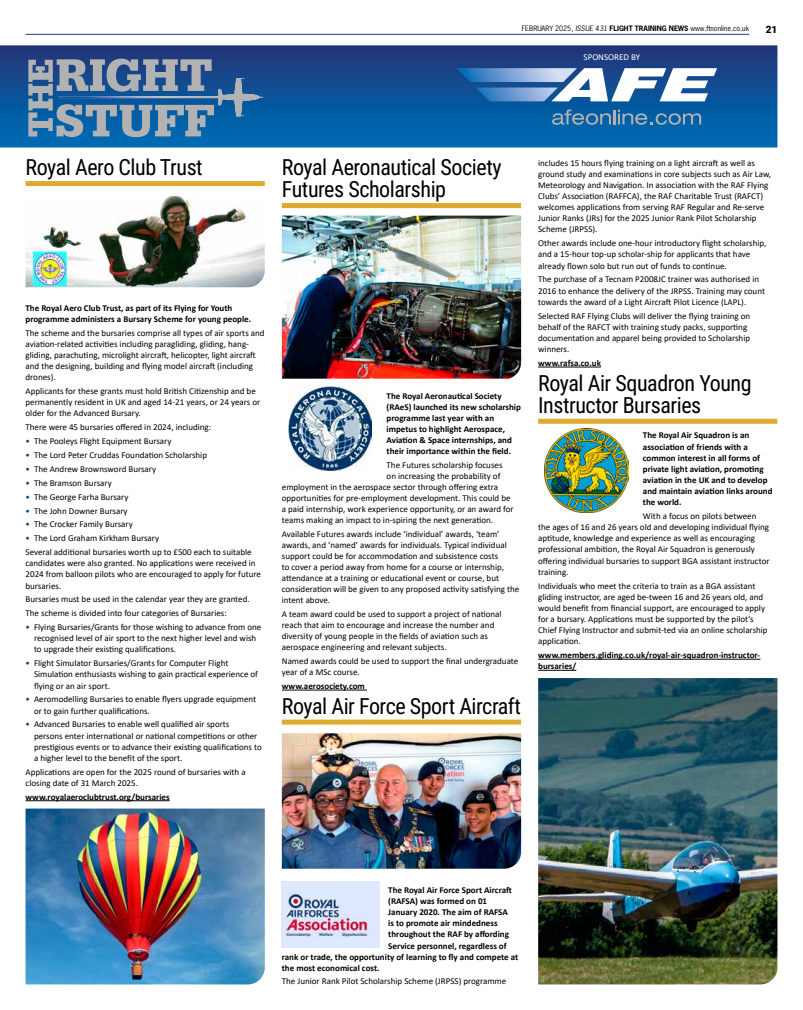
<style>
.page{position:relative;width:803px;height:1010px;background:#fff}
.page>*{position:absolute;margin:0;border:0;box-sizing:border-box;transform-origin:0 0}
.t1{font:22px/22px "Roboto Condensed";letter-spacing:-.02em;color:#000}
.t2{font:900 10px "Roboto";color:#000}
.t3{font:9px/11.1px "Calibri";color:#000}
.t4{font:700 9px/11.1px "Calibri";color:#000}
.t5{font:9px "Calibri";color:#fff}
.t6{font:7px "News Gothic Std";color:#000}
.s1{font-style:italic}
.s2{font-weight:700}
.s3{color:#004289}
</style>
<div class="page">
<hr style="left:26px;top:34px;width:722px;height:1px;background:#23378b">
<div style="left:26px;top:181px;width:239px;height:5px;background:#dea92c"></div>
<hr style="left:26px;top:800px;width:144px;height:1px;background:#000">
<div style="left:282px;top:203px;width:239px;height:5px;background:#dea92c"></div>
<hr style="left:282px;top:689px;width:85px;height:1px;background:#000">
<div style="left:282px;top:719px;width:239px;height:5px;background:#dea92c"></div>
<hr style="left:538px;top:366px;width:62px;height:1px;background:#000">
<div style="left:538px;top:418px;width:239px;height:5px;background:#dea92c"></div>
<hr style="left:538px;top:658px;width:222px;height:1px;background:#000">
<hr style="left:538px;top:669px;width:38px;height:1px;background:#000">
<svg style="left:0;top:45px;width:777px;height:102px;background:#0e5297"></svg>
<svg style="left:552px;top:109px;width:148px;height:16px;background:#3376a8"></svg>
<svg style="left:456px;top:68px;width:260px;height:33px"></svg>
<svg style="left:28px;top:59px;width:186px;height:78px;background:#6587a7"></svg>
<img style="left:59px;top:78px;width:204px;height:38px">
<img style="left:26px;top:196px;width:239px;height:91px">
<img style="left:282px;top:215px;width:239px;height:163px">
<img style="left:288px;top:387px;width:83px;height:84px">
<img style="left:282px;top:881px;width:97px;height:66px">
<img style="left:282px;top:733px;width:239px;height:135px">
<img style="left:544px;top:429px;width:84px;height:83px">
<img style="left:26px;top:808px;width:239px;height:176px">
<img style="left:538px;top:678px;width:239px;height:306px">
<p class="t6" style="left:521px;top:24px;width:228px">FEBRUARY 2025, <span class="s1">ISSUE 431</span> <span class="s2">FLIGHT TRAINING NEWS</span> www.ftnonline.co.uk</p>
<p class="t2" style="left:765px;top:22px;width:13px">21</p>
<p class="t5" style="left:583px;top:50px;width:58px">SPONSORED BY</p>
<h1 class="t1" style="left:26px;top:156px;width:179px">Royal Aero Club Trust</h1>
<p class="t4" style="left:26px;top:302px;width:227px">The Royal Aero Club Trust, as part of its Flying for Youth programme administers a Bursary Scheme for young people.</p>
<p class="t3" style="left:26px;top:327px;width:240px">The scheme and the bursaries comprise all types of air sports and aviation-related activities including paragliding, gliding, hang&shy;gliding, parachuting, microlight aircraft, helicopter, light aircraft and the designing, building and flying model aircraft (including drones).</p>
<p class="t3" style="left:26px;top:385px;width:236px">Applicants for these grants must hold British Citizenship and be permanently resident in UK and aged 14-21 years, or 24 years or older for the Advanced Bursary.</p>
<p class="t3" style="left:26px;top:421px;width:187px">There were 45 bursaries offered in 2024, including:</p>
<p class="t3" style="left:26px;top:435px;width:147px"><span class="s3">•</span> The Pooleys Flight Equipment Bursary</p>
<p class="t3" style="left:26px;top:449px;width:183px"><span class="s3">•</span> The Lord Peter Cruddas Foundation Scholarship</p>
<p class="t3" style="left:26px;top:463px;width:132px"><span class="s3">•</span> The Andrew Brownsword Bursary</p>
<p class="t3" style="left:26px;top:477px;width:88px"><span class="s3">•</span> The Bramson Bursary</p>
<p class="t3" style="left:26px;top:490px;width:104px"><span class="s3">•</span> The George Farha Bursary</p>
<p class="t3" style="left:26px;top:504px;width:103px"><span class="s3">•</span> The John Downer Bursary</p>
<p class="t3" style="left:26px;top:518px;width:109px"><span class="s3">•</span> The Crocker Family Bursary</p>
<p class="t3" style="left:26px;top:531px;width:227px;line-height:13.9px"><span class="s3">•</span> The Lord Graham Kirkham Bursary<br>Several additional bursaries worth up to £500 each to suitable</p>
<p class="t3" style="left:26px;top:557px;width:237px">candidates were also granted. No applications were received in<br>2024 from balloon pilots who are encouraged to apply for future bursaries.</p>
<p class="t3" style="left:26px;top:592px;width:225px;line-height:13.9px">Bursaries must be used in the calendar year they are granted.<br>The scheme is divided into four categories of Bursaries:</p>
<p class="t3" style="left:34px;top:621px;width:229px;text-indent:-9px"><span class="s3">•</span> Flying Bursaries/Grants for those wishing to advance from one recognised level of air sport to the next higher level and wish to upgrade their existing qualifications.</p>
<p class="t3" style="left:34px;top:657px;width:225px;text-indent:-9px"><span class="s3">•</span> Flight Simulator Bursaries/Grants for Computer Flight<br>Simulation enthusiasts wishing to gain practical experience of flying or an air sport.</p>
<p class="t3" style="left:34px;top:693px;width:223px;text-indent:-9px"><span class="s3">•</span> Aeromodelling Bursaries to enable flyers upgrade equipment or to gain further qualifications.</p>
<p class="t3" style="left:34px;top:718px;width:229px;text-indent:-9px"><span class="s3">•</span> Advanced Bursaries to enable well qualified air sports<br>persons enter international or national competitions or other prestigious events or to advance their existing qualifications to a higher level to the benefit of the sport.</p>
<p class="t3" style="left:26px;top:765px;width:221px">Applications are open for the 2025 round of bursaries with a closing date of 31 March 2025.</p>
<p class="t4" style="left:26px;top:790px;width:146px">www.royalaeroclubtrust.org/bursaries</p>
<h1 class="t1" style="left:282px;top:156px;width:221px">Royal Aeronautical Society<br>Futures Scholarship</h1>
<p class="t4" style="left:386px;top:390px;width:136px">The Royal Aeronautical Society (RAeS) launched its new scholarship programme last year with an impetus to highlight Aerospace, Aviation &amp; Space internships, and their importance within the field.</p>
<p class="t3" style="left:386px;top:459px;width:117px">The Futures scholarship focuses</p>
<p class="t3" style="left:386px;top:470px;width:115px">on increasing the probability of</p>
<p class="t3" style="left:282px;top:481px;width:217px">employment in the aerospace sector through offering extra</p>
<p class="t3" style="left:282px;top:492px;width:230px">opportunities for pre-employment development. This could be</p>
<p class="t3" style="left:282px;top:503px;width:233px">a paid internship, work experience opportunity, or an award for</p>
<p class="t3" style="left:282px;top:514px;width:213px">teams making an impact to in-spiring the next generation.</p>
<p class="t3" style="left:282px;top:528px;width:239px">Available Futures awards include ‘individual’ awards, ‘team’ awards, and ‘named’ awards for individuals. Typical individual support could be for accommodation and subsistence costs<br>to cover a period away from home for a course or internship, attendance at a training or educational event or course, but consideration will be given to any proposed activity satisfying the intent above.</p>
<p class="t3" style="left:282px;top:608px;width:221px">A team award could be used to support a project of national reach that aim to encourage and increase the number and diversity of young people in the fields of aviation such as aerospace engineering and relevant subjects.</p>
<p class="t3" style="left:282px;top:655px;width:238px">Named awards could be used to support the final undergraduate year of a MSc course.</p>
<p class="t4" style="left:282px;top:680px;width:84px">www.aerosociety.com</p>
<h1 class="t1" style="left:282px;top:694px;width:240px">Royal Air Force Sport Aircraft</h1>
<p class="t3" style="left:538px;top:157px;width:234px">includes 15 hours flying training on a light aircraft as well as ground study and examinations in core subjects such as Air Law, Meteorology and Navigation. In association with the RAF Flying Clubs’ Association (RAFFCA), the RAF Charitable Trust (RAFCT) welcomes applications from serving RAF Regular and Re-serve Junior Ranks (JRs) for the 2025 Junior Rank Pilot Scholarship Scheme (JRPSS).</p>
<p class="t3" style="left:538px;top:237px;width:230px">Other awards include one-hour introductory flight scholarship, and a 15-hour top-up scholar-ship for applicants that have already flown solo but run out of funds to continue.</p>
<p class="t3" style="left:538px;top:273px;width:228px">The purchase of a Tecnam P2008JC trainer was authorised in<br>2016 to enhance the delivery of the JRPSS. Training may count towards the award of a Light Aircraft Pilot Licence (LAPL).</p>
<p class="t3" style="left:538px;top:310px;width:213px">Selected RAF Flying Clubs will deliver the flying training on behalf of the RAFCT with training study packs, supporting documentation and apparel being provided to Scholarship winners.</p>
<p class="t4" style="left:538px;top:357px;width:64px">www.rafsa.co.uk</p>
<h1 class="t1" style="left:538px;top:371px;width:215px">Royal Air Squadron Young<br>Instructor Bursaries</h1>
<p class="t4" style="left:642px;top:429px;width:131px">The Royal Air Squadron is an association of friends with a common interest in all forms of private light aviation, promoting aviation in the UK and to develop and maintain aviation links around the world.</p>
<p class="t3" style="left:538px;top:510px;width:233px;text-indent:105px">With a focus on pilots between the ages of 16 and 26 years old and developing individual flying aptitude, knowledge and experience as well as encouraging professional ambition, the Royal Air Squadron is generously offering individual bursaries to support BGA assistant instructor training.</p>
<p class="t3" style="left:538px;top:579px;width:231px">Individuals who meet the criteria to train as a BGA assistant gliding instructor, are aged be-tween 16 and 26 years old, and would benefit from financial support, are encouraged to apply for a bursary. Applications must be supported by the pilot’s Chief Flying Instructor and submit-ted via an online scholarship application.</p>
<p class="t4" style="left:538px;top:649px;width:224px">www.members.gliding.co.uk/royal-air-squadron-instructor&shy;bursaries/</p>
<p class="t4" style="left:388px;top:884px;width:125px">The Royal Air Force Sport Aircraft</p>
<p class="t4" style="left:388px;top:895px;width:100px">(RAFSA) was formed on 01</p>
<p class="t4" style="left:388px;top:906px;width:121px">January 2020. The aim of RAFSA</p>
<p class="t4" style="left:388px;top:917px;width:111px">is to promote air mindedness</p>
<p class="t4" style="left:388px;top:928px;width:122px">throughout the RAF by affording</p>
<p class="t4" style="left:388px;top:939px;width:120px">Service personnel, regardless of</p>
<p class="t4" style="left:282px;top:950px;width:238px">rank or trade, the opportunity of learning to fly and compete at</p>
<p class="t4" style="left:282px;top:961px;width:99px">the most economical cost.</p>
<p class="t3" style="left:282px;top:975px;width:226px">The Junior Rank Pilot Scholarship Scheme (JRPSS) programme</p>
</div>
